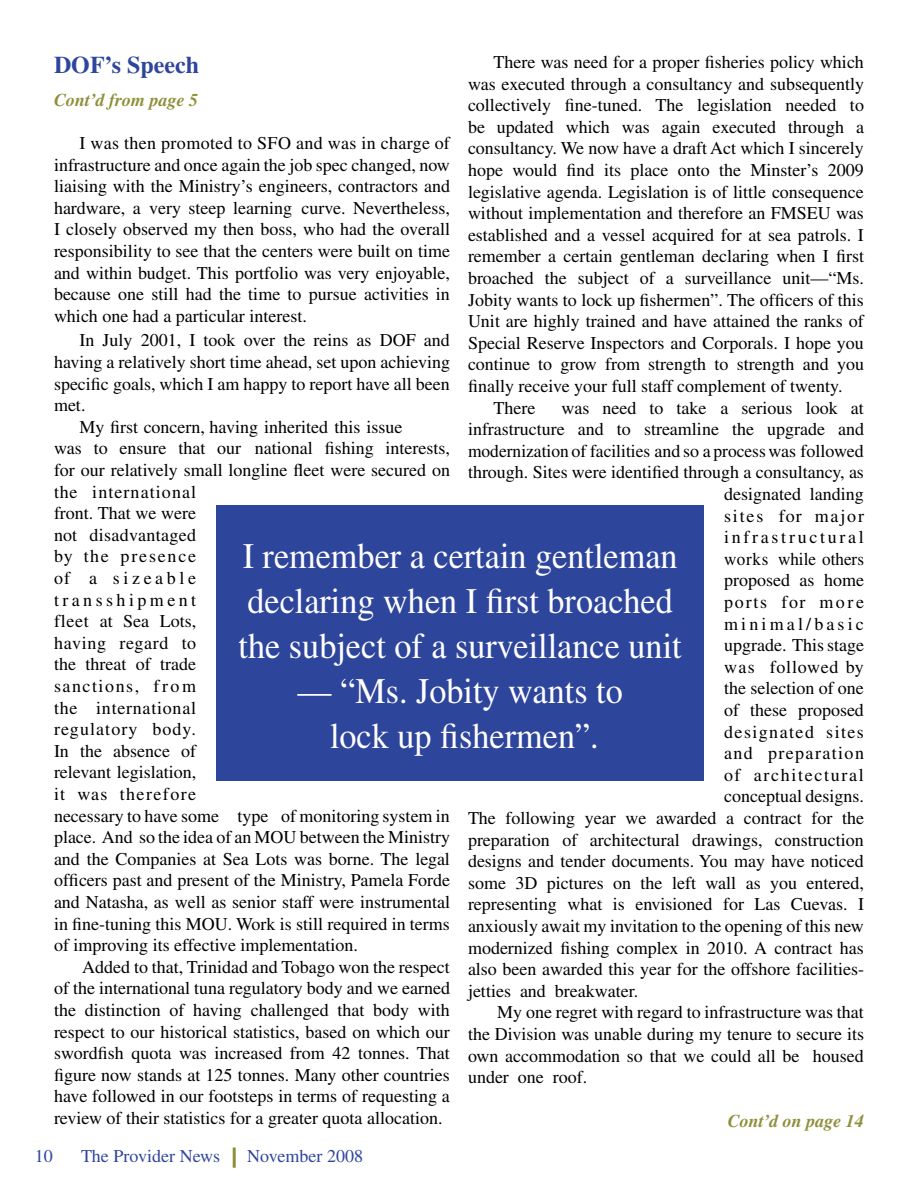
<style>
.page{position:relative;width:918px;height:1188px;background:#fff}
.page>*{position:absolute;margin:0;border:0;box-sizing:border-box;transform-origin:0 0}
.t1{font:36px/45px "Times";color:#fff;scale:.95 1}
.t2{font:700 24px "Times";color:#2e459c}
.t3{font:18px/21.6px "Times";color:#000;text-align:justify}
.t4{font:18px "Times";letter-spacing:.04em;color:#000}
.t5{font:18px "Times";letter-spacing:.08em;color:#000}
.t6{font:18px "Times";letter-spacing:.1em;color:#000}
.t7{font:18px "Times";letter-spacing:.06em;color:#000}
.t8{font:18px "Times";color:#2e459c}
.t9{font:italic 700 18px "Times";color:#8f8f3a}
.t10{font:18px "Times";letter-spacing:.02em;color:#000}
.t11{font:18px "Times";color:#000;scale:.95 1}
.t12{font:18px "Times";letter-spacing:.15em;color:#000}
.t13{font:18px "Times";letter-spacing:.095em;color:#000}
.t14{font:18px "Times";letter-spacing:.085em;color:#000}
.t15{font:18px "Times";letter-spacing:.19em;color:#000}
.t16{font:18px "Times";letter-spacing:.175em;color:#000}
.t17{font:18px "Times";letter-spacing:.2em;color:#000}
</style>
<div class="page">
<hr style="left:233px;top:1148px;width:3px;height:20px;background:#8f8f3a">
<div style="left:216px;top:506px;width:488px;height:275px;background:#2e459c"></div>
<p class="t3" style="left:494px;top:51px;width:372px">There was need for a proper fisheries policy which</p>
<p class="t3" style="left:468px;top:73px;width:398px">was executed through a consultancy and subsequently</p>
<p class="t3" style="left:468px;top:94px;width:397px">collectively fine-tuned. The legislation needed to</p>
<p class="t3" style="left:468px;top:116px;width:398px">be updated which was again executed through a</p>
<p class="t3" style="left:468px;top:138px;width:397px">consultancy. We now have a draft Act which I sincerely</p>
<p class="t3" style="left:468px;top:159px;width:397px">hope would find its place onto the Minster’s 2009</p>
<p class="t3" style="left:468px;top:181px;width:397px">legislative agenda. Legislation is of little consequence</p>
<p class="t3" style="left:468px;top:202px;width:397px">without implementation and therefore an FMSEU was</p>
<p class="t3" style="left:468px;top:224px;width:397px">established and a vessel acquired for at sea patrols. I</p>
<p class="t3" style="left:468px;top:246px;width:398px">remember a certain gentleman declaring when I first</p>
<p class="t3" style="left:468px;top:267px;width:398px">broached the subject of a surveillance unit—“Ms.</p>
<p class="t3" style="left:468px;top:289px;width:397px">Jobity wants to lock up fishermen”. The officers of this</p>
<p class="t3" style="left:468px;top:310px;width:397px">Unit are highly trained and have attained the ranks of</p>
<p class="t3" style="left:468px;top:332px;width:397px">Special Reserve Inspectors and Corporals. I hope you</p>
<p class="t3" style="left:468px;top:354px;width:398px">continue to grow from strength to strength and you</p>
<p class="t3" style="left:468px;top:375px;width:376px">finally receive your full staff complement of twenty.</p>
<p class="t3" style="left:494px;top:397px;width:43px">There</p>
<p class="t3" style="left:562px;top:397px;width:304px">was need to take a serious look at</p>
<p class="t3" style="left:468px;top:418px;width:397px">infrastructure and to streamline the upgrade and</p>
<p class="t3" style="left:468px;top:440px;width:397px">modernization of facilities and so a process was followed</p>
<p class="t3" style="left:468px;top:462px;width:398px">through. Sites were identified through a consultancy, as</p>
<p class="t3" style="left:724px;top:483px;width:141px">designated landing</p>
<p class="t6" style="left:724px;top:506px;width:141px">sites for major</p>
<p class="t12" style="left:724px;top:527px;width:141px">infrastructural</p>
<p class="t11" style="left:724px;top:549px;width:149px">works while others</p>
<p class="t3" style="left:724px;top:570px;width:141px">proposed as home</p>
<p class="t6" style="left:724px;top:592px;width:141px">ports for more</p>
<p class="t16" style="left:724px;top:614px;width:141px">minimal/basic</p>
<p class="t3" style="left:724px;top:634px;width:141px">upgrade. This stage</p>
<p class="t4" style="left:724px;top:657px;width:141px">was followed by</p>
<p class="t3" style="left:724px;top:678px;width:141px">the selection of one</p>
<p class="t3" style="left:724px;top:699px;width:141px">of these proposed</p>
<p class="t5" style="left:724px;top:722px;width:141px">designated sites</p>
<p class="t5" style="left:724px;top:743px;width:141px">and preparation</p>
<p class="t13" style="left:724px;top:765px;width:141px">of architectural</p>
<p class="t3" style="left:724px;top:786px;width:141px">conceptual designs.</p>
<p class="t3" style="left:468px;top:807px;width:398px">The following year we awarded a contract for the</p>
<p class="t3" style="left:468px;top:829px;width:397px">preparation of architectural drawings, construction</p>
<p class="t3" style="left:468px;top:850px;width:397px">designs and tender documents. You may have noticed</p>
<p class="t3" style="left:468px;top:872px;width:397px">some 3D pictures on the left wall as you entered,</p>
<p class="t3" style="left:468px;top:894px;width:398px">representing what is envisioned for Las Cuevas. I</p>
<p class="t3" style="left:468px;top:915px;width:397px">anxiously await my invitation to the opening of this new</p>
<p class="t3" style="left:468px;top:937px;width:397px">modernized fishing complex in 2010. A contract has</p>
<p class="t3" style="left:468px;top:958px;width:398px">also been awarded this year for the offshore facilities-</p>
<p class="t3" style="left:468px;top:980px;width:172px">jetties and breakwater.</p>
<p class="t3" style="left:497px;top:1002px;width:368px">My one regret with regard to infrastructure was that</p>
<p class="t3" style="left:468px;top:1023px;width:398px">the Division was unable during my tenure to secure its</p>
<p class="t3" style="left:468px;top:1045px;width:397px">own accommodation so that we could all be housed</p>
<p class="t3" style="left:468px;top:1066px;width:121px">under one roof.</p>
<p class="t9" style="left:728px;top:1110px;width:138px">Cont’d on page 14</p>
<h2 class="t2" style="left:54px;top:50px;width:147px">DOF’s Speech</h2>
<p class="t9" style="left:54px;top:89px;width:146px">Cont’d from page 5</p>
<p class="t3" style="left:54px;top:132px;width:398px;text-indent:26px">I was then promoted to SFO and was in charge of infrastructure and once again the job spec changed, now liaising with the Ministry’s engineers, contractors and hardware, a very steep learning curve. Nevertheless, I closely observed my then boss, who had the overall responsibility to see that the centers were built on time and within budget. This portfolio was very enjoyable, because one still had the time to pursue activities in which one had a particular interest.</p>
<p class="t3" style="left:80px;top:329px;width:372px">In July 2001, I took over the reins as DOF and</p>
<p class="t3" style="left:54px;top:351px;width:398px">having a relatively short time ahead, set upon achieving</p>
<p class="t3" style="left:54px;top:373px;width:397px">specific goals, which I am happy to report have all been</p>
<p class="t3" style="left:54px;top:394px;width:33px">met.</p>
<p class="t3" style="left:80px;top:416px;width:324px">My first concern, having inherited this issue</p>
<p class="t3" style="left:54px;top:437px;width:398px">was to ensure that our national fishing interests,</p>
<p class="t3" style="left:54px;top:459px;width:398px">for our relatively small longline fleet were secured on</p>
<p class="t7" style="left:54px;top:481px;width:144px">the international</p>
<p class="t3" style="left:54px;top:502px;width:144px">front. That we were</p>
<p class="t10" style="left:54px;top:525px;width:144px">not disadvantaged</p>
<p class="t6" style="left:54px;top:546px;width:144px">by the presence</p>
<p class="t17" style="left:54px;top:568px;width:144px">of a sizeable</p>
<p class="t15" style="left:54px;top:589px;width:144px">transshipment</p>
<p class="t3" style="left:54px;top:610px;width:144px">fleet at Sea Lots,</p>
<p class="t4" style="left:54px;top:633px;width:144px">having regard to</p>
<p class="t3" style="left:54px;top:653px;width:144px">the threat of trade</p>
<p class="t14" style="left:54px;top:676px;width:144px">sanctions, from</p>
<p class="t4" style="left:54px;top:697px;width:144px">the international</p>
<p class="t7" style="left:54px;top:719px;width:144px">regulatory body.</p>
<p class="t3" style="left:54px;top:740px;width:144px">In the absence of</p>
<p class="t3" style="left:54px;top:761px;width:144px">relevant legislation,</p>
<p class="t5" style="left:54px;top:784px;width:144px">it was therefore</p>
<p class="t3" style="left:54px;top:805px;width:397px">necessary to have some type of monitoring system in</p>
<p class="t3" style="left:54px;top:826px;width:398px">place. And so the idea of an MOU between the Ministry</p>
<p class="t3" style="left:54px;top:848px;width:398px">and the Companies at Sea Lots was borne. The legal</p>
<p class="t3" style="left:54px;top:869px;width:398px">officers past and present of the Ministry, Pamela Forde</p>
<p class="t3" style="left:54px;top:891px;width:398px">and Natasha, as well as senior staff were instrumental</p>
<p class="t3" style="left:54px;top:913px;width:397px">in fine-tuning this MOU. Work is still required in terms</p>
<p class="t3" style="left:54px;top:934px;width:306px">of improving its effective implementation.</p>
<p class="t3" style="left:82px;top:956px;width:369px">Added to that, Trinidad and Tobago won the respect</p>
<p class="t3" style="left:54px;top:977px;width:398px">of the international tuna regulatory body and we earned</p>
<p class="t3" style="left:54px;top:999px;width:397px">the distinction of having challenged that body with</p>
<p class="t3" style="left:54px;top:1021px;width:397px">respect to our historical statistics, based on which our</p>
<p class="t3" style="left:54px;top:1042px;width:397px">swordfish quota was increased from 42 tonnes. That</p>
<p class="t3" style="left:54px;top:1064px;width:397px">figure now stands at 125 tonnes. Many other countries</p>
<p class="t3" style="left:54px;top:1085px;width:397px">have followed in our footsteps in terms of requesting a</p>
<p class="t3" style="left:54px;top:1107px;width:390px">review of their statistics for a greater quota allocation.</p>
<h1 class="t1" style="left:239px;top:533px;width:468px">I remember a certain gentleman declaring when I first broached the subject of a surveillance unit</h1>
<h1 class="t1" style="left:297px;top:668px;width:344px;text-align:center">— “Ms. Jobity wants to lock up fishermen”.</h1>
<p class="t8" style="left:35px;top:1145px;width:19px">10</p>
<p class="t8" style="left:81px;top:1145px;width:141px">The Provider News</p>
<p class="t8" style="left:247px;top:1145px;width:117px">November 2008</p>
</div>
